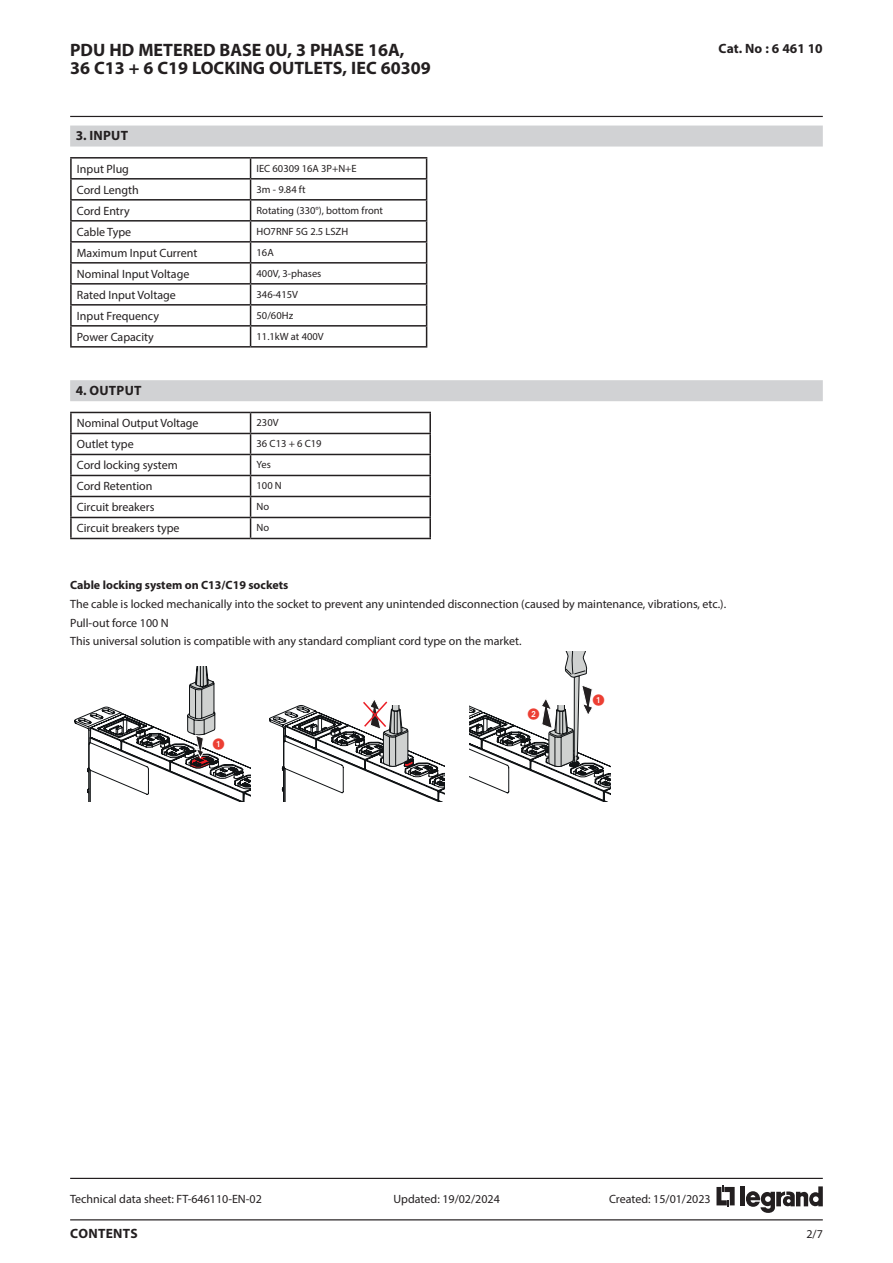
<style>
.page{position:relative;width:893px;height:1263px;background:#fff}
.page>*{position:absolute;margin:0;border:0;box-sizing:border-box;transform-origin:0 0}
.t1{font:700 18px/18px "Myriad Pro";color:#231f20}
.t2{font:700 13.5px "Myriad Pro";letter-spacing:.02em;color:#231f20}
.t3{font:700 13.5px "Myriad Pro";color:#231f20}
.Texte_courant{font:12px "Myriad Pro";color:#231f20}
.Texte_courant-2{font:700 12px "Myriad Pro";color:#231f20}
.t4{font:11.7px "European Pi One";color:#ec3f33}
.Texte_courant-3{font:10.5px "Myriad Pro";color:#231f20}
</style>
<div class="page">
<hr style="left:70px;top:1219px;width:753px;height:1px;background:#231f20">
<hr style="left:70px;top:1178px;width:753px;height:1px;background:#231f20">
<hr style="left:70px;top:116px;width:753px;height:1px;background:#231f20">
<svg style="left:716px;top:1185px;width:19px;height:22px"></svg>
<hr style="left:741px;top:1186px;width:4px;height:20px;background:#231f20">
<svg style="left:746px;top:1186px;width:77px;height:27px"></svg>
<div style="left:70px;top:126px;width:753px;height:21px;background:#d1d2d4"></div>
<div style="left:70px;top:380px;width:753px;height:21px;background:#d1d2d4"></div>
<hr style="left:70px;top:157px;width:181px;height:2px;background:#231f20">
<hr style="left:251px;top:157px;width:176px;height:2px;background:#231f20">
<hr style="left:70px;top:178px;width:181px;height:2px;background:#231f20">
<hr style="left:251px;top:178px;width:176px;height:2px;background:#231f20">
<hr style="left:70px;top:199px;width:181px;height:2px;background:#231f20">
<hr style="left:251px;top:199px;width:176px;height:2px;background:#231f20">
<hr style="left:70px;top:220px;width:181px;height:2px;background:#231f20">
<hr style="left:251px;top:220px;width:176px;height:2px;background:#231f20">
<hr style="left:70px;top:241px;width:181px;height:2px;background:#231f20">
<hr style="left:251px;top:241px;width:176px;height:2px;background:#231f20">
<hr style="left:70px;top:262px;width:181px;height:2px;background:#231f20">
<hr style="left:251px;top:262px;width:176px;height:2px;background:#231f20">
<hr style="left:70px;top:283px;width:181px;height:2px;background:#231f20">
<hr style="left:70px;top:304px;width:181px;height:2px;background:#231f20">
<hr style="left:70px;top:325px;width:181px;height:2px;background:#231f20">
<svg style="left:70px;top:159px;width:2px;height:187px"></svg>
<hr style="left:251px;top:325px;width:176px;height:2px;background:#231f20">
<hr style="left:70px;top:346px;width:181px;height:2px;background:#231f20">
<hr style="left:251px;top:346px;width:176px;height:2px;background:#231f20">
<hr style="left:251px;top:283px;width:176px;height:2px;background:#231f20">
<svg style="left:250px;top:159px;width:1px;height:187px"></svg>
<svg style="left:426px;top:159px;width:1px;height:187px"></svg>
<hr style="left:251px;top:304px;width:176px;height:2px;background:#231f20">
<hr style="left:70px;top:412px;width:181px;height:1px;background:#231f20">
<hr style="left:70px;top:413px;width:2px;height:20px;background:#231f20">
<hr style="left:251px;top:412px;width:180px;height:1px;background:#231f20">
<hr style="left:429px;top:413px;width:2px;height:20px;background:#231f20">
<hr style="left:70px;top:433px;width:181px;height:1px;background:#231f20">
<hr style="left:70px;top:434px;width:2px;height:20px;background:#231f20">
<hr style="left:251px;top:433px;width:180px;height:1px;background:#231f20">
<hr style="left:429px;top:434px;width:2px;height:20px;background:#231f20">
<hr style="left:70px;top:454px;width:181px;height:1px;background:#231f20">
<hr style="left:70px;top:455px;width:2px;height:20px;background:#231f20">
<hr style="left:251px;top:454px;width:180px;height:1px;background:#231f20">
<hr style="left:429px;top:455px;width:2px;height:20px;background:#231f20">
<hr style="left:70px;top:475px;width:181px;height:1px;background:#231f20">
<hr style="left:70px;top:476px;width:2px;height:20px;background:#231f20">
<hr style="left:251px;top:475px;width:180px;height:1px;background:#231f20">
<hr style="left:429px;top:476px;width:2px;height:20px;background:#231f20">
<hr style="left:70px;top:496px;width:181px;height:1px;background:#231f20">
<hr style="left:70px;top:497px;width:2px;height:20px;background:#231f20">
<hr style="left:251px;top:496px;width:180px;height:1px;background:#231f20">
<hr style="left:429px;top:497px;width:2px;height:20px;background:#231f20">
<hr style="left:70px;top:517px;width:181px;height:1px;background:#231f20">
<hr style="left:70px;top:518px;width:2px;height:20px;background:#231f20">
<hr style="left:251px;top:517px;width:180px;height:1px;background:#231f20">
<svg style="left:250px;top:413px;width:1px;height:125px"></svg>
<hr style="left:429px;top:518px;width:2px;height:20px;background:#231f20">
<hr style="left:70px;top:538px;width:181px;height:1px;background:#231f20">
<hr style="left:251px;top:538px;width:180px;height:1px;background:#231f20">
<svg style="left:74px;top:666px;width:176px;height:135px"></svg>
<svg style="left:269px;top:700px;width:176px;height:101px"></svg>
<svg style="left:469px;top:652px;width:142px;height:149px"></svg>
<h1 class="t1" style="left:70px;top:40px;width:362px">PDU HD METERED BASE 0U, 3 PHASE 16A,<br>36 C13 + 6 C19 LOCKING OUTLETS, IEC 60309</h1>
<p class="t2" style="left:76px;top:127px;width:54px">3. INPUT</p>
<p class="Texte_courant" style="left:77px;top:161px;width:54px">Input Plug</p>
<p class="Texte_courant-3" style="left:257px;top:162px;width:102px">IEC 60309 16A 3P+N+E</p>
<p class="Texte_courant" style="left:77px;top:182px;width:64px">Cord Length</p>
<p class="Texte_courant-3" style="left:257px;top:183px;width:51px">3m - 9.84 ft</p>
<p class="Texte_courant" style="left:77px;top:203px;width:54px">Cord Entry</p>
<p class="Texte_courant-3" style="left:257px;top:204px;width:128px">Rotating (330°), bottom front</p>
<p class="Texte_courant" style="left:77px;top:224px;width:56px">Cable Type</p>
<p class="Texte_courant-3" style="left:257px;top:225px;width:93px">HO7RNF 5G 2.5 LSZH</p>
<p class="Texte_courant" style="left:77px;top:245px;width:122px">Maximum Input Current</p>
<p class="Texte_courant-3" style="left:257px;top:246px;width:19px">16A</p>
<p class="Texte_courant" style="left:77px;top:266px;width:114px">Nominal Input Voltage</p>
<p class="Texte_courant-3" style="left:257px;top:267px;width:66px">400V, 3-phases</p>
<p class="Texte_courant" style="left:77px;top:287px;width:100px">Rated Input Voltage</p>
<p class="Texte_courant-3" style="left:257px;top:288px;width:43px">346-415V</p>
<p class="Texte_courant" style="left:77px;top:308px;width:84px">Input Frequency</p>
<p class="Texte_courant-3" style="left:257px;top:309px;width:38px">50/60Hz</p>
<p class="Texte_courant" style="left:77px;top:329px;width:78px">Power Capacity</p>
<p class="Texte_courant-3" style="left:257px;top:330px;width:69px">11.1kW at 400V</p>
<p class="t2" style="left:76px;top:382px;width:67px">4. OUTPUT</p>
<p class="Texte_courant" style="left:77px;top:416px;width:123px">Nominal Output Voltage</p>
<p class="Texte_courant-3" style="left:257px;top:416px;width:24px">230V</p>
<p class="Texte_courant" style="left:77px;top:437px;width:58px">Outlet type</p>
<p class="Texte_courant-3" style="left:257px;top:437px;width:67px">36 C13 + 6 C19</p>
<p class="Texte_courant" style="left:77px;top:458px;width:102px">Cord locking system</p>
<p class="Texte_courant-3" style="left:257px;top:458px;width:16px">Yes</p>
<p class="Texte_courant" style="left:77px;top:479px;width:77px">Cord Retention</p>
<p class="Texte_courant-3" style="left:257px;top:479px;width:27px">100 N</p>
<p class="Texte_courant" style="left:77px;top:500px;width:79px">Circuit breakers</p>
<p class="Texte_courant-3" style="left:257px;top:500px;width:14px">No</p>
<p class="Texte_courant" style="left:77px;top:521px;width:104px">Circuit breakers type</p>
<p class="Texte_courant-3" style="left:257px;top:521px;width:14px">No</p>
<p class="t3" style="left:719px;top:39px;width:106px">Cat. No : 6 461 10</p>
<p class="Texte_courant-2" style="left:70px;top:577px;width:220px">Cable locking system on C13/C19 sockets</p>
<p class="Texte_courant" style="left:70px;top:596px;width:657px">The cable is locked mechanically into the socket to prevent any unintended disconnection (caused by maintenance, vibrations, etc.).</p>
<p class="Texte_courant" style="left:70px;top:615px;width:100px">Pull-out force 100 N</p>
<p class="Texte_courant" style="left:70px;top:634px;width:453px">This universal solution is compatible with any standard compliant cord type on the market.</p>
<p class="t4" style="left:213px;top:737px;width:13px">1</p>
<p class="t4" style="left:528px;top:708px;width:13px">2</p>
<p class="t4" style="left:593px;top:694px;width:13px">1</p>
<p class="Texte_courant" style="left:70px;top:1192px;width:193px">Technical data sheet: FT-646110-EN-02</p>
<p class="Texte_courant" style="left:394px;top:1192px;width:108px">Updated: 19/02/2024</p>
<p class="Texte_courant" style="left:609px;top:1192px;width:103px">Created: 15/01/2023</p>
<p class="t2" style="left:70px;top:1224px;width:69px">CONTENTS</p>
<p class="Texte_courant" style="left:806px;top:1226px;width:18px">2/7</p>
</div>
